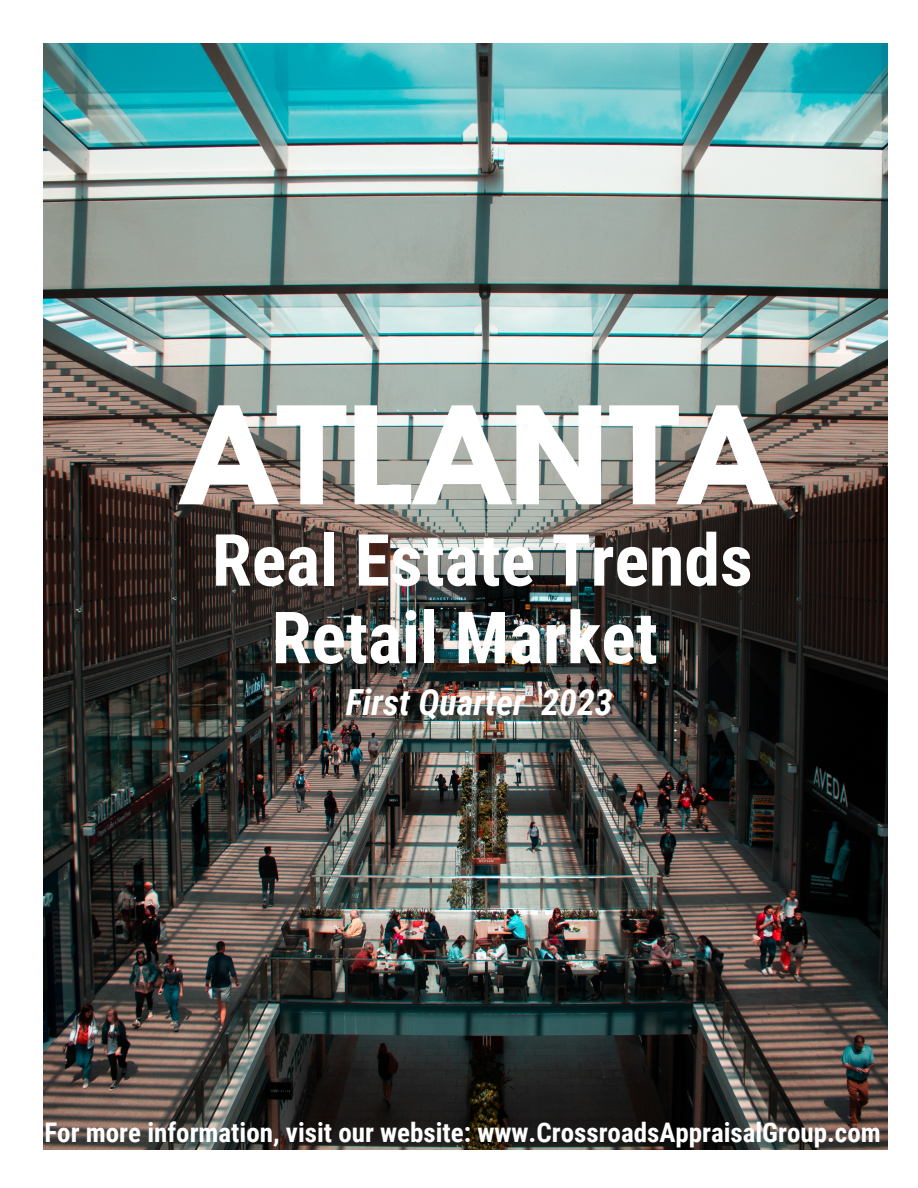
<style>
.page{position:relative;width:918px;height:1188px;background:#fff}
.page>*{position:absolute;margin:0;border:0;box-sizing:border-box;transform-origin:0 0}
.t1{font:700 120px "League Spartan";color:#fff}
.t2{font:700 112.05px "League Spartan";color:#fff}
.t3{font:700 72px "Roboto Condensed";color:#fff}
.t4{font:italic 700 36px "Roboto Condensed";color:#fff}
.t5{font:italic 31.5px "Roboto Condensed";color:#fff}
.t6{font:700 27px "Roboto Condensed";color:#fff}
</style>
<div class="page">
<img style="left:43px;top:43px;width:844px;height:1106px">
<h2 class="t2" style="left:179px;top:375px;width:555px">ATLANTA</h2>
<h1 class="t1" style="left:182px;top:396px;width:594px">ATLANTA</h1>
<h3 class="t3" style="left:212px;top:519px;width:542px">Real Estate Trends</h3>
<h3 class="t3" style="left:272px;top:596px;width:388px">Retail Market</h3>
<p class="t5" style="left:337px;top:607px;width:238px">as of April 30, 2020</p>
<h3 class="t4" style="left:346px;top:682px;width:268px">First Quarter 2023</h3>
<p class="t6" style="left:44px;top:1117px;width:838px">For more information, visit our website: www.CrossroadsAppraisalGroup.com</p>
</div>
